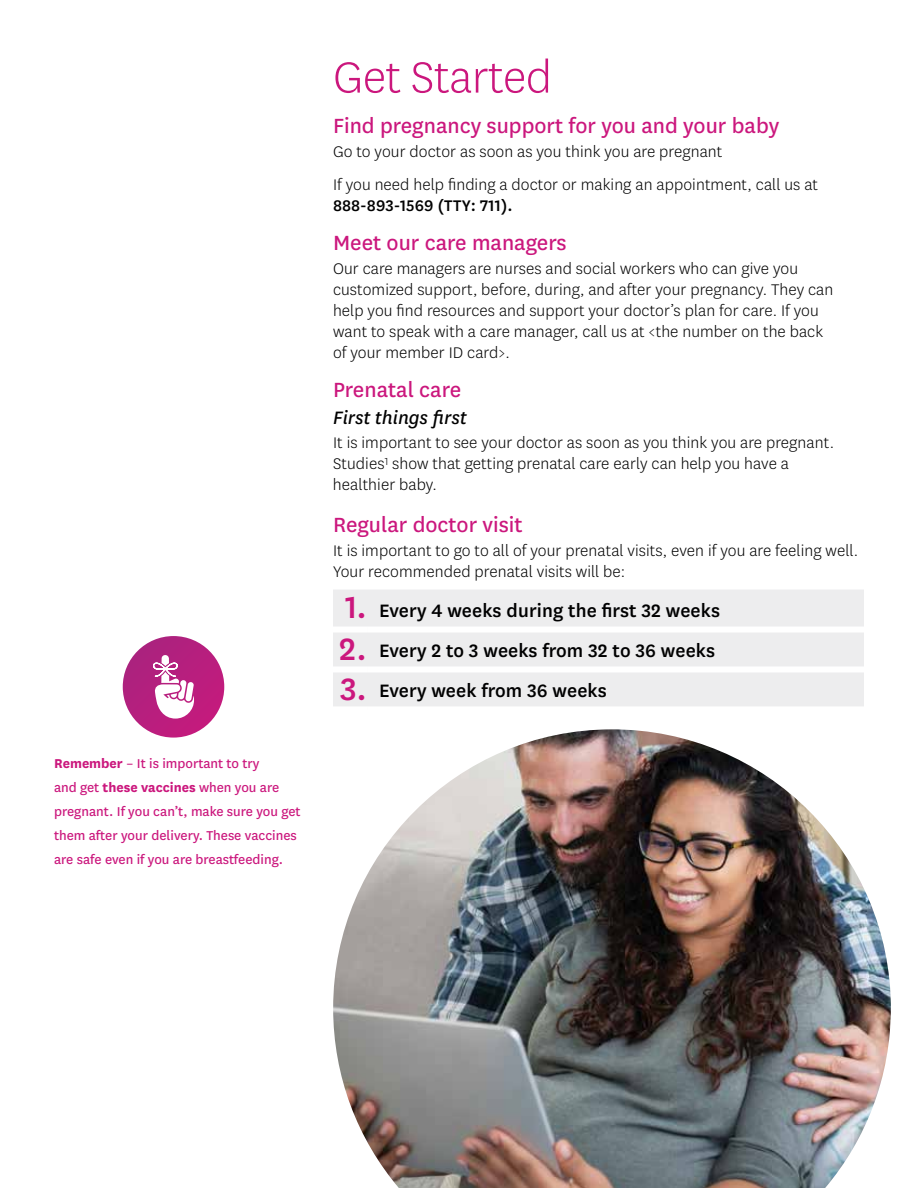
<style>
.page{position:relative;width:918px;height:1188px;background:#fff}
.page>*{position:absolute;margin:0;border:0;box-sizing:border-box;transform-origin:0 0}
.t1{font:300 51px "Centene Sans";letter-spacing:-.01em;color:#cb177d}
.t2{font:24px "Centene Sans";color:#cb177d}
.t3{font:500 21px "Centene Sans";letter-spacing:.005em;color:#000}
.t4{font:italic 21px "Centene Sans";color:#000}
.t5{font:300 18px/21px "Centene Sans";letter-spacing:.005em;color:#000}
.t6{font:15px/24px "Centene Sans";color:#cb177d}
.s1{font-weight:700}
.s2{font-weight:500}
.s3{font-size:36px;color:#cb177d}
</style>
<div class="page">
<div style="left:123px;top:636px;width:101px;height:102px;background:linear-gradient(to right,#af2480,#c11e7f);border-radius:51px"></div>
<svg style="left:153px;top:655px;width:41px;height:64px"></svg>
<div style="left:333px;top:590px;width:531px;height:116px;background:#ededee"></div>
<div style="left:333px;top:627px;width:34px;height:6px;background:#fff"></div>
<div style="left:367px;top:627px;width:497px;height:6px;background:#fff"></div>
<div style="left:333px;top:666px;width:34px;height:6px;background:#fff"></div>
<div style="left:367px;top:666px;width:497px;height:6px;background:#fff"></div>
<img style="left:333px;top:729px;width:558px;height:459px">
<p class="t6" style="left:54px;top:751px;width:248px"><span class="s1">Remember</span> – It is important to try<br>and get <span class="s1">these vaccines</span> when you are pregnant. If you can’t, make sure you get them after your delivery. These vaccines are safe even if you are breastfeeding.</p>
<h2 class="t1" style="left:333px;top:45px;width:220px">Get Started</h2>
<h3 class="t2" style="left:333px;top:110px;width:448px">Find pregnancy support for you and your baby</h3>
<p class="t5" style="left:333px;top:141px;width:391px">Go to your doctor as soon as you think you are pregnant</p>
<p class="t5" style="left:333px;top:174px;width:487px">If you need help finding a doctor or making an appointment, call us at<br><span class="s2">888-893-1569 (TTY: 711).</span></p>
<h3 class="t2" style="left:333px;top:227px;width:235px">Meet our care managers</h3>
<p class="t5" style="left:333px;top:258px;width:502px">Our care managers are nurses and social workers who can give you customized support, before, during, and after your pregnancy. They can help you find resources and support your doctor’s plan for care. If you want to speak with a care manager, call us at &lt;the number on the back of your member ID card&gt;.</p>
<h3 class="t2" style="left:333px;top:374px;width:130px">Prenatal care</h3>
<h4 class="t4" style="left:333px;top:404px;width:135px">First things first</h4>
<p class="t5" style="left:333px;top:432px;width:503px">It is important to see your doctor as soon as you think you are pregnant.<br>Studies<sup>1</sup> show that getting prenatal care early can help you have a healthier baby.</p>
<h3 class="t2" style="left:333px;top:508px;width:191px">Regular doctor visit</h3>
<p class="t5" style="left:333px;top:539px;width:527px">It is important to go to all of your prenatal visits, even if you are feeling well.<br>Your recommended prenatal visits will be:</p>
<p class="t3" style="left:345px;top:597px;width:377px"><span class="s3">1.</span> Every 4 weeks during the first 32 weeks</p>
<p class="t3" style="left:339px;top:637px;width:378px"><span class="s3">2.</span> Every 2 to 3 weeks from 32 to 36 weeks</p>
<p class="t3" style="left:340px;top:677px;width:268px"><span class="s3">3.</span> Every week from 36 weeks</p>
</div>
